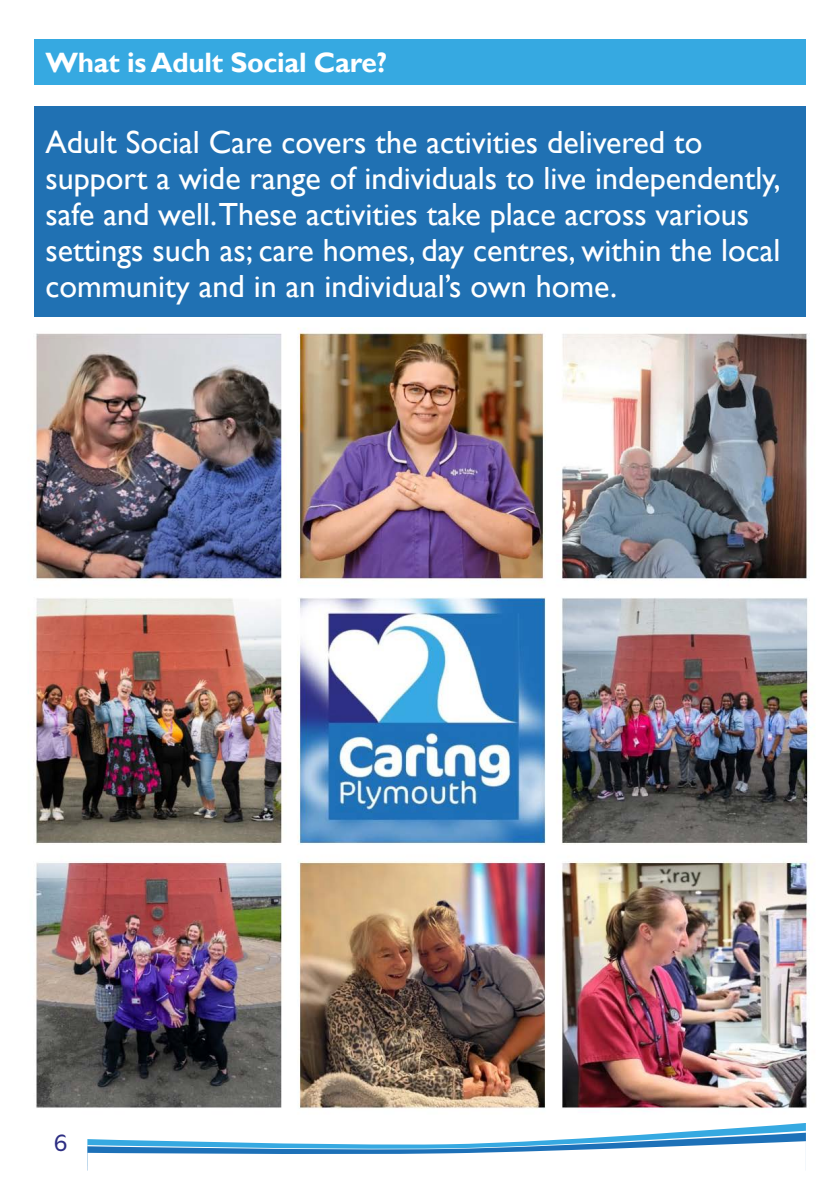
<style>
.page{position:relative;width:840px;height:1191px;background:#fff}
.page>*{position:absolute;margin:0;border:0;box-sizing:border-box;transform-origin:0 0}
.t1{font:32px/36px "Gill Sans";color:#fff}
.t2{font:700 28px "Gill Sans";letter-spacing:-.01em;color:#fff}
.t3{font:300 24px "Cocon Pro";color:#2d2e83}
</style>
<div class="page">
<svg style="left:87px;top:1123px;width:718px;height:48px"></svg>
<div style="left:34px;top:40px;width:771px;height:45px;background:#36a9e1"></div>
<div style="left:34px;top:106px;width:771px;height:216px;background:#2071b3"></div>
<img style="left:33px;top:317px;width:782px;height:792px">
<p class="t2" style="left:45px;top:46px;width:343px">What is Adult Social Care?</p>
<p class="t1" style="left:45px;top:125px;width:736px">Adult Social Care covers the activities delivered to support a wide range of individuals to live independently, safe and well.These activities take place across various settings such as; care homes, day centres, within the local community and in an individual’s own home.</p>
<p class="t3" style="left:54px;top:1127px;width:15px">6</p>
</div>
